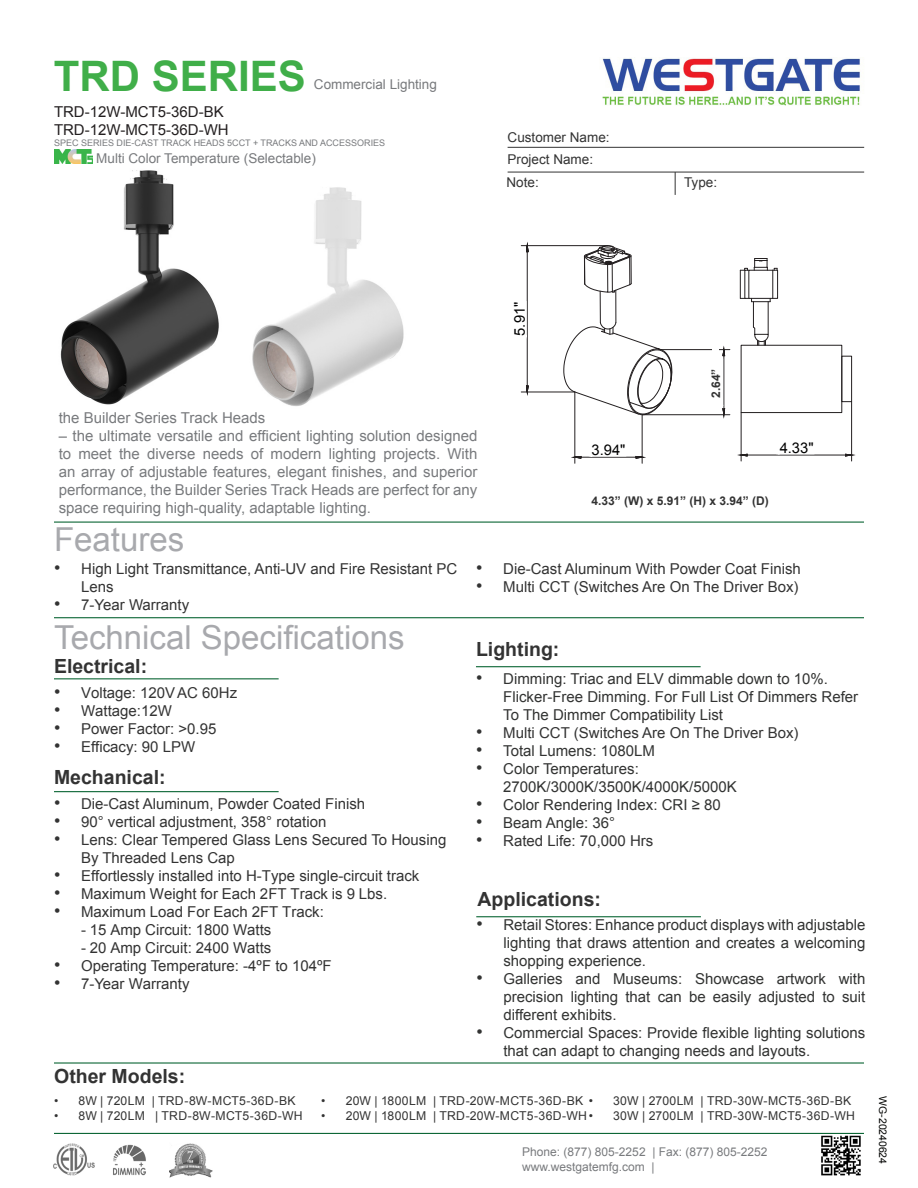
<style>
.page{position:relative;width:918px;height:1188px;background:#fff}
.page>*{position:absolute;margin:0;border:0;box-sizing:border-box;transform-origin:0 0}
.t1{font:700 42px "Arial";color:#40ae49}
.t2{font:33px "Arial";color:#a8a9ad}
.t3{font:700 19.5px "Arial";color:#333}
.t4{font:15px/18px "Arial";color:#333}
.t5{font:15px/18px "Arial";color:#323332}
.t6{font:15px/18px "Arial";color:#787a7d;text-align:justify}
.t7{font:15px "Arial";color:#231f20}
.t8{font:14.7px "Arial";color:#000}
.t9{font:13.5px "Arial";color:#787a7d}
.t10{font:13.5px "Arial";color:#333}
.t11{font:12.15px "Arial";letter-spacing:.015em;color:#333}
.t12{font:12px "Arial";color:#787a7d}
.t13{font:700 12px "Arial";color:#333}
.t14{font:10.5px "Arial";letter-spacing:-.005em;color:#040503}
.t15{font:9px "Arial";color:#787a7d}
.s1{font-size:18px}
</style>
<div class="page">
<img style="left:60px;top:170px;width:159px;height:235px">
<img style="left:252px;top:187px;width:152px;height:219px">
<hr style="left:54px;top:522px;width:810px;height:1px;background:#0d6736">
<hr style="left:508px;top:147px;width:356px;height:1px;background:#333">
<svg style="left:675px;top:173px;width:1px;height:22px"></svg>
<hr style="left:508px;top:172px;width:356px;height:1px;background:#333">
<hr style="left:54px;top:617px;width:810px;height:1px;background:#0d6736">
<hr style="left:54px;top:678px;width:225px;height:1px;background:#0d6736">
<hr style="left:476px;top:666px;width:225px;height:1px;background:#0d6736">
<hr style="left:54px;top:791px;width:225px;height:1px;background:#0d6736">
<img style="left:602px;top:58px;width:258px;height:48px">
<hr style="left:476px;top:916px;width:225px;height:1px;background:#0d6736">
<img style="left:821px;top:1135px;width:40px;height:41px">
<hr style="left:54px;top:1062px;width:810px;height:2px;background:#0d6736">
<hr style="left:54px;top:1133px;width:810px;height:1px;background:#0d6736">
<img style="left:55px;top:150px;width:38px;height:13px">
<img style="left:113px;top:1144px;width:33px;height:32px">
<img style="left:169px;top:1143px;width:43px;height:35px">
<img style="left:53px;top:1144px;width:42px;height:31px">
<svg style="left:520px;top:245px;width:211px;height:219px"></svg>
<hr style="left:600px;top:291px;width:1px;height:32px;background:#231f20">
<hr style="left:616px;top:290px;width:1px;height:32px;background:#231f20">
<svg style="left:584px;top:245px;width:48px;height:48px"></svg>
<svg style="left:564px;top:322px;width:108px;height:93px"></svg>
<hr style="left:521px;top:392px;width:54px;height:1px;background:#231f20">
<hr style="left:521px;top:245px;width:87px;height:1px;background:#231f20">
<hr style="left:527px;top:252px;width:1px;height:134px;background:#231f20">
<svg style="left:526px;top:385px;width:3px;height:14px"></svg>
<svg style="left:526px;top:242px;width:3px;height:10px"></svg>
<svg style="left:520px;top:301px;width:7px;height:36px"></svg>
<hr style="left:575px;top:392px;width:1px;height:71px;background:#231f20">
<hr style="left:642px;top:415px;width:1px;height:48px;background:#231f20">
<hr style="left:581px;top:457px;width:55px;height:1px;background:#231f20">
<svg style="left:568px;top:456px;width:14px;height:3px"></svg>
<svg style="left:635px;top:456px;width:13px;height:3px"></svg>
<svg style="left:590px;top:442px;width:37px;height:15px"></svg>
<hr style="left:642px;top:414px;width:88px;height:1px;background:#231f20">
<hr style="left:661px;top:349px;width:69px;height:1px;background:#231f20">
<svg style="left:708px;top:343px;width:17px;height:78px"></svg>
<svg style="left:737px;top:258px;width:119px;height:204px"></svg>
<div style="left:713px;top:317px;width:6px;height:32px;background:#fff"></div>
<div style="left:713px;top:350px;width:6px;height:61px;background:#fff"></div>
<p class="t1" style="left:54px;top:48px;width:254px">TRD SERIES</p>
<p class="t9" style="left:314px;top:75px;width:125px">Commercial Lighting</p>
<p class="t7" style="left:54px;top:102px;width:171px">TRD-12W-MCT5-36D-BK</p>
<p class="t7" style="left:54px;top:120px;width:176px">TRD-12W-MCT5-36D-WH</p>
<p class="t15" style="left:54px;top:137px;width:333px">SPEC SERIES DIE-CAST TRACK HEADS 5CCT + TRACKS AND ACCESSORIES</p>
<p class="t9" style="left:96px;top:149px;width:221px">Multi Color Temperature (Selectable)</p>
<p class="t10" style="left:508px;top:128px;width:104px">Customer Name:</p>
<p class="t10" style="left:508px;top:150px;width:87px">Project Name:</p>
<p class="t10" style="left:507px;top:173px;width:34px">Note:</p>
<p class="t10" style="left:684px;top:173px;width:35px">Type:</p>
<p class="t8" style="left:510px;top:336px;width:35px;rotate:-90deg">5.91"</p>
<p class="t6" style="left:59px;top:409px;width:208px">the Builder Series Track Heads</p>
<p class="t6" style="left:59px;top:427px;width:420px">– the ultimate versatile and efficient lighting solution designed to meet the diverse needs of modern lighting projects. With an array of adjustable features, elegant finishes, and superior performance, the Builder Series Track Heads are perfect for any space requiring high-quality, adaptable lighting.</p>
<p class="t2" style="left:54px;top:518px;width:132px">Features</p>
<p class="t13" style="left:708px;top:398px;width:31px;rotate:-90deg">2.64”</p>
<p class="t8" style="left:592px;top:440px;width:35px">3.94"</p>
<p class="t8" style="left:780px;top:438px;width:35px">4.33"</p>
<p class="t13" style="left:591px;top:492px;width:179px">4.33” (W) x 5.91” (H) x 3.94” (D)</p>
<p class="t4" style="left:81px;top:560px;width:377px;text-indent:-27px"><span class="s1">•</span> High Light Transmittance, Anti-UV and Fire Resistant PC<br>Lens</p>
<p class="t4" style="left:54px;top:596px;width:137px"><span class="s1">•</span> 7-Year Warranty</p>
<p class="t2" style="left:54px;top:616px;width:352px">Technical Specifications</p>
<p class="t3" style="left:54px;top:653px;width:95px">Electrical:</p>
<p class="t4" style="left:54px;top:684px;width:185px"><span class="s1">•</span> Voltage: 120VAC 60Hz</p>
<p class="t4" style="left:54px;top:702px;width:119px"><span class="s1">•</span> Wattage:12W</p>
<p class="t4" style="left:54px;top:720px;width:164px"><span class="s1">•</span> Power Factor: &gt;0.95</p>
<p class="t4" style="left:54px;top:738px;width:143px"><span class="s1">•</span> Efficacy: 90 LPW</p>
<p class="t3" style="left:54px;top:764px;width:113px">Mechanical:</p>
<p class="t4" style="left:54px;top:795px;width:313px"><span class="s1">•</span> Die-Cast Aluminum, Powder Coated Finish</p>
<p class="t4" style="left:54px;top:813px;width:274px"><span class="s1">•</span> 90° vertical adjustment, 358° rotation</p>
<p class="t4" style="left:81px;top:831px;width:367px;text-indent:-27px"><span class="s1">•</span> Lens: Clear Tempered Glass Lens Secured To Housing<br>By Threaded Lens Cap</p>
<p class="t4" style="left:54px;top:867px;width:367px"><span class="s1">•</span> Effortlessly installed into H-Type single-circuit track</p>
<p class="t4" style="left:54px;top:885px;width:335px"><span class="s1">•</span> Maximum Weight for Each 2FT Track is 9 Lbs.</p>
<p class="t4" style="left:54px;top:903px;width:271px"><span class="s1">•</span> Maximum Load For Each 2FT Track:</p>
<p class="t4" style="left:81px;top:921px;width:192px">- 15 Amp Circuit: 1800 Watts</p>
<p class="t4" style="left:81px;top:939px;width:192px">- 20 Amp Circuit: 2400 Watts</p>
<p class="t4" style="left:54px;top:957px;width:279px"><span class="s1">•</span> Operating Temperature: -4ºF to 104ºF</p>
<p class="t4" style="left:54px;top:975px;width:137px"><span class="s1">•</span> 7-Year Warranty</p>
<p class="t4" style="left:476px;top:560px;width:326px"><span class="s1">•</span> Die-Cast Aluminum With Powder Coat Finish</p>
<p class="t4" style="left:476px;top:578px;width:324px"><span class="s1">•</span> Multi CCT (Switches Are On The Driver Box)</p>
<p class="t3" style="left:476px;top:636px;width:85px">Lighting:</p>
<p class="t5" style="left:503px;top:670px;width:357px;text-indent:-27px"><span class="s1">•</span> Dimming: Triac and ELV dimmable down to 10%.<br>Flicker-Free Dimming. For Full List Of Dimmers Refer<br>To The Dimmer Compatibility List</p>
<p class="t4" style="left:476px;top:724px;width:324px"><span class="s1">•</span> Multi CCT (Switches Are On The Driver Box)</p>
<p class="t5" style="left:476px;top:742px;width:180px"><span class="s1">•</span> Total Lumens: 1080LM</p>
<p class="t5" style="left:503px;top:760px;width:235px;text-indent:-27px"><span class="s1">•</span> Color Temperatures:<br>2700K/3000K/3500K/4000K/5000K</p>
<p class="t5" style="left:476px;top:796px;width:246px"><span class="s1">•</span> Color Rendering Index: CRI ≥ 80</p>
<p class="t5" style="left:476px;top:814px;width:140px"><span class="s1">•</span> Beam Angle: 36°</p>
<p class="t4" style="left:476px;top:832px;width:179px"><span class="s1">•</span> Rated Life: 70,000 Hrs</p>
<p class="t8" style="left:685px;top:776px;width:35px">3.94"</p>
<p class="t3" style="left:478px;top:886px;width:125px">Applications:</p>
<p class="t5" style="left:503px;top:916px;width:364px;text-align:justify;text-indent:-27px"><span class="s1">•</span> Retail Stores: Enhance product displays with adjustable lighting that draws attention and creates a welcoming shopping experience.</p>
<p class="t5" style="left:503px;top:970px;width:364px;text-align:justify;text-indent:-27px"><span class="s1">•</span> Galleries and Museums: Showcase artwork with precision lighting that can be easily adjusted to suit different exhibits.</p>
<p class="t5" style="left:503px;top:1024px;width:364px;text-indent:-27px"><span class="s1">•</span> Commercial Spaces: Provide flexible lighting solutions that can adapt to changing needs and layouts.</p>
<p class="t3" style="left:54px;top:1063px;width:133px">Other Models:</p>
<p class="t11" style="left:54px;top:1093px;width:243px">• 8W | 720LM | TRD-8W-MCT5-36D-BK</p>
<p class="t11" style="left:54px;top:1107px;width:250px">• 8W | 720LM | TRD-8W-MCT5-36D-WH</p>
<p class="t11" style="left:321px;top:1093px;width:532px">• 20W | 1800LM | TRD-20W-MCT5-36D-BK • 30W | 2700LM | TRD-30W-MCT5-36D-BK</p>
<p class="t11" style="left:321px;top:1107px;width:535px">• 20W | 1800LM | TRD-20W-MCT5-36D-WH• 30W | 2700LM | TRD-30W-MCT5-36D-WH</p>
<p class="t12" style="left:522px;top:1144px;width:247px">Phone: (877) 805-2252 | Fax: (877) 805-2252</p>
<p class="t12" style="left:522px;top:1159px;width:134px">www.westgatemfg.com |</p>
<p class="t14" style="left:890px;top:1096px;width:69px;rotate:90deg">WG-20240624</p>
</div>
